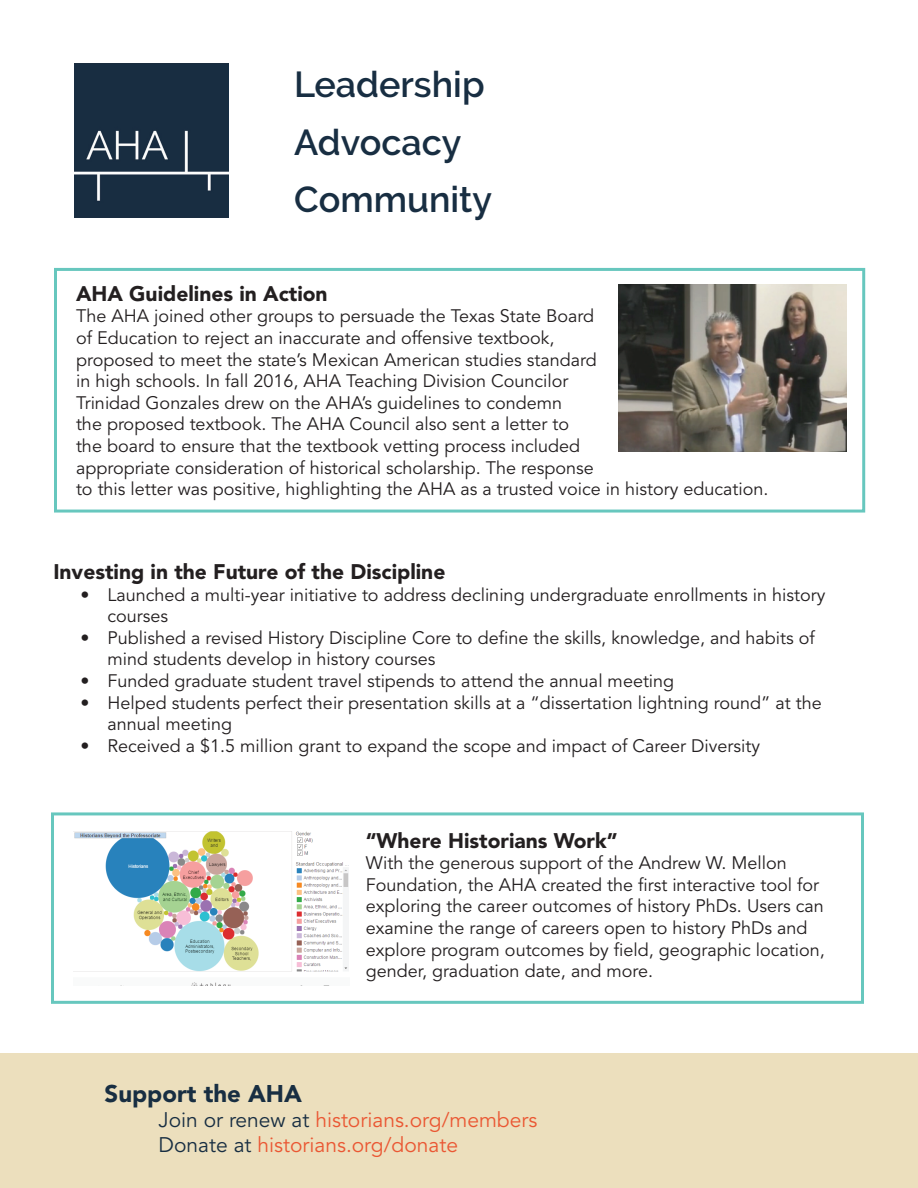
<style>
.page{position:relative;width:918px;height:1188px;background:#fff}
.page>*{position:absolute;margin:0;border:0;box-sizing:border-box;transform-origin:0 0}
.t1{font:600 36px/57.3px "Raleway";color:#182e42}
.t2{font:900 24px "Avenir LT Std";color:#182e42}
.t3{font:900 21px "Avenir LT Std";color:#231f20}
.t4{font:21px/25.2px "Avenir LT Std";color:#ea5733}
.t5{font:18px/21.6px "Avenir LT Std";color:#231f20}
.s1{color:#182e42}
</style>
<div class="page">
<div style="left:51px;top:812px;width:813px;height:192px;background:#fff;border:3px solid #67c7be"></div>
<img style="left:73px;top:832px;width:276px;height:153px">
<div style="left:54px;top:268px;width:811px;height:245px;background:#fff;border:3px solid #67c7be"></div>
<img style="left:618px;top:285px;width:228px;height:166px">
<img style="left:75px;top:64px;width:153px;height:153px">
<div style="left:0;top:1053px;width:918px;height:135px;background:#ecdfbd"></div>
<h1 class="t1" style="left:294px;top:56px;width:200px">Leadership<br>Advocacy<br>Community</h1>
<p class="t3" style="left:76px;top:281px;width:253px">AHA Guidelines in Action</p>
<p class="t5" style="left:76px;top:306px;width:694px">The AHA joined other groups to persuade the Texas State Board<br>of Education to reject an inaccurate and offensive textbook,<br>proposed to meet the state’s Mexican American studies standard<br>in high schools. In fall 2016, AHA Teaching Division Councilor<br>Trinidad Gonzales drew on the AHA’s guidelines to condemn<br>the proposed textbook. The AHA Council also sent a letter to<br>the board to ensure that the textbook vetting process included<br>appropriate consideration of historical scholarship. The response<br>to this letter was positive, highlighting the AHA as a trusted voice in history education.</p>
<p class="t3" style="left:53px;top:559px;width:394px">Investing in the Future of the Discipline</p>
<p class="t5" style="left:107px;top:584px;width:720px;text-indent:-27px">• Launched a multi-year initiative to address declining undergraduate enrollments in history courses</p>
<p class="t5" style="left:107px;top:627px;width:709px;text-indent:-27px">• Published a revised History Discipline Core to define the skills, knowledge, and habits of mind students develop in history courses</p>
<p class="t5" style="left:80px;top:671px;width:595px">• Funded graduate student travel stipends to attend the annual meeting</p>
<p class="t5" style="left:107px;top:692px;width:716px;text-indent:-27px">• Helped students perfect their presentation skills at a “dissertation lightning round” at the annual meeting</p>
<p class="t5" style="left:80px;top:735px;width:681px">• Received a $1.5 million grant to expand the scope and impact of Career Diversity</p>
<p class="t3" style="left:366px;top:828px;width:254px">“Where Historians Work”</p>
<p class="t5" style="left:366px;top:853px;width:461px">With the generous support of the Andrew W. Mellon Foundation, the AHA created the first interactive tool for exploring the career outcomes of history PhDs. Users can examine the range of careers open to history PhDs and explore program outcomes by field, geographic location, gender, graduation date, and more.</p>
<h2 class="t2" style="left:105px;top:1079px;width:199px">Support the AHA</h2>
<p class="t4" style="left:159px;top:1108px;width:380px"><span class="s1">Join or renew at</span> historians.org/members<br><span class="s1">Donate at</span> historians.org/donate</p>
</div>
